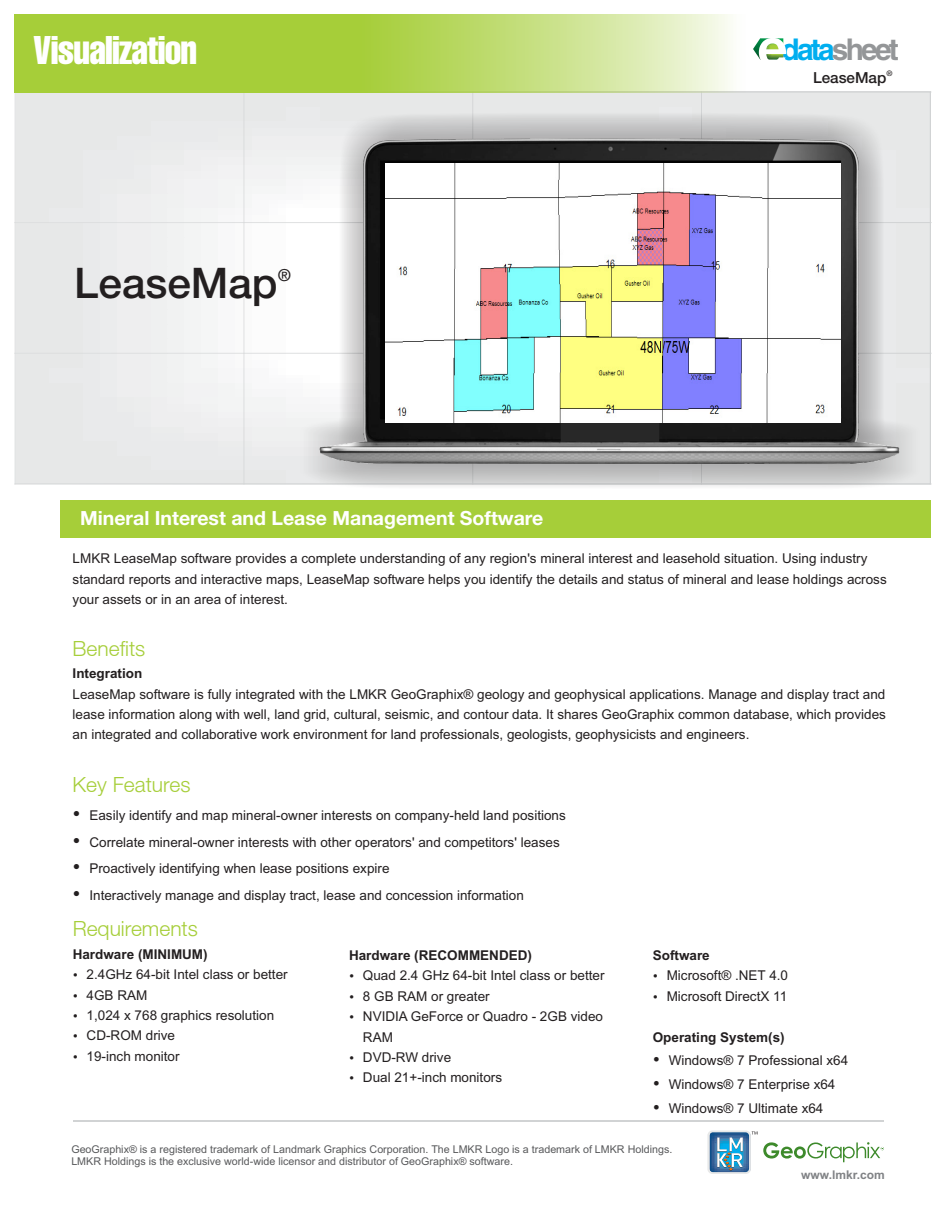
<style>
.page{position:relative;width:945px;height:1215px;background:#fff}
.page>*{position:absolute;margin:0;border:0;box-sizing:border-box;transform-origin:0 0}
.t1{font:500 42.3px "Helvetica Neue LT";color:#231f20}
.t2{font:extra-condensed 39.3px "Helvetica LT";letter-spacing:-.025em;color:#fff}
.t3{font:700 29.85px "Helvetica";letter-spacing:-.095em;color:#949698}
.t4{font:300 21px "Helvetica Neue LT";color:#a6ce39}
.t5{font:700 19.5px "Helvetica Neue LT";color:#fff}
.t6{font:500 16.65px "Helvetica Neue LT";color:#231f20}
.t7{font:500 15.3px "Helvetica Neue LT";color:#231f20}
.t8{font:13.5px/20.4px "Arial";color:#231f20}
.t9{font:700 13.5px "Arial";color:#231f20}
.t10{font:700 12px "Arial";color:#808285}
.t11{font:10.65px/12px "Arial";color:#58595b}
.t12{font:500 7.65px "Helvetica Neue LT";color:#231f20}
.s1{font-family:"Helvetica Neue CE";font-size:52.8px;color:#fff}
.s2{color:#00aeef}
</style>
<div class="page">
<svg style="left:17px;top:94px;width:912px;height:388px"></svg>
<div style="left:60px;top:501px;width:871px;height:37px;background:#a6ce39"></div>
<hr style="left:15px;top:91px;width:1px;height:394px;background:#d1d3d4">
<hr style="left:244px;top:91px;width:1px;height:394px;background:#d1d3d4">
<hr style="left:472px;top:91px;width:1px;height:394px;background:#d1d3d4">
<hr style="left:701px;top:91px;width:1px;height:394px;background:#d1d3d4">
<hr style="left:930px;top:91px;width:1px;height:394px;background:#d1d3d4">
<hr style="left:14px;top:484px;width:918px;height:1px;background:#d1d3d4">
<hr style="left:14px;top:353px;width:918px;height:1px;background:#d1d3d4">
<hr style="left:14px;top:222px;width:918px;height:1px;background:#d1d3d4">
<hr style="left:14px;top:92px;width:918px;height:1px;background:#d1d3d4">
<div style="left:287px;top:111px;width:647px;height:386px;background:#231f20;opacity:.49"></div>
<img style="left:312px;top:136px;width:596px;height:335px">
<svg style="left:14px;top:14px;width:798px;height:79px;background:#bdda71"></svg>
<hr style="left:74px;top:1120px;width:810px;height:2px;background:#d1d3d4">
<svg style="left:763px;top:1142px;width:121px;height:20px"></svg>
<svg style="left:707px;top:1130px;width:50px;height:44px"></svg>
<img style="left:386px;top:163px;width:455px;height:259px">
<h2 class="t2" style="left:34px;top:35px;width:166px">Visualization</h2>
<h1 class="t1" style="left:74px;top:268px;width:205px">LeaseMap</h1>
<p class="t6" style="left:278px;top:269px;width:15px">®</p>
<h3 class="t5" style="left:80px;top:511px;width:465px">Mineral Interest and Lease Management Software</h3>
<h3 class="t3" style="left:757px;top:38px;width:143px"><span class="s1">e</span><span class="s2">data</span>sheet</h3>
<p class="t12" style="left:886px;top:70px;width:8px">®</p>
<p class="t7" style="left:813px;top:72px;width:75px">LeaseMap</p>
<p class="t8" style="left:73px;top:550px;width:816px">LMKR LeaseMap software provides a complete understanding of any region's mineral interest and leasehold situation. Using industry standard reports and interactive maps, LeaseMap software helps you identify the details and status of mineral and lease holdings across your assets or in an area of interest.</p>
<h3 class="t4" style="left:73px;top:641px;width:74px">Benefits</h3>
<p class="t9" style="left:73px;top:668px;width:71px">Integration</p>
<p class="t8" style="left:73px;top:685px;width:815px;text-align:justify">LeaseMap software is fully integrated with the LMKR GeoGraphix® geology and geophysical applications. Manage and display tract and lease information along with well, land grid, cultural, seismic, and contour data. It shares GeoGraphix common database, which provides an integrated and collaborative work environment for land professionals, geologists, geophysicists and engineers.</p>
<h3 class="t4" style="left:73px;top:777px;width:119px">Key Features</h3>
<p class="t8" style="left:89px;top:803px;width:478px;line-height:26.7px">Easily identify and map mineral-owner interests on company-held land positions Correlate mineral-owner interests with other operators' and competitors' leases Proactively identifying when lease positions expire<br>Interactively manage and display tract, lease and concession information</p>
<h3 class="t4" style="left:73px;top:921px;width:127px">Requirements</h3>
<p class="t9" style="left:73px;top:949px;width:137px">Hardware (MINIMUM)</p>
<p class="t8" style="left:87px;top:966px;width:203px">2.4GHz 64-bit Intel class or better<br>4GB RAM<br>1,024 x 768 graphics resolution<br>CD-ROM drive<br>19-inch monitor</p>
<p class="t9" style="left:349px;top:950px;width:185px">Hardware (RECOMMENDED)</p>
<p class="t8" style="left:363px;top:967px;width:243px">Quad 2.4 GHz 64-bit Intel class or better<br>8 GB RAM or greater<br>NVIDIA GeForce or Quadro - 2GB video<br>RAM<br>DVD-RW drive<br>Dual 21+-inch monitors</p>
<p class="t9" style="left:653px;top:950px;width:59px">Software</p>
<p class="t8" style="left:667px;top:967px;width:123px">Microsoft® .NET 4.0<br>Microsoft DirectX 11</p>
<p class="t9" style="left:653px;top:1032px;width:134px">Operating System(s)</p>
<p class="t8" style="left:669px;top:1049px;width:181px;line-height:24px">Windows® 7 Professional x64<br>Windows® 7 Enterprise x64<br>Windows® 7 Ultimate x64</p>
<p class="t11" style="left:71px;top:1144px;width:602px">GeoGraphix® is a registered trademark of Landmark Graphics Corporation. The LMKR Logo is a trademark of LMKR Holdings.<br>LMKR Holdings is the exclusive world-wide licensor and distributor of GeoGraphix® software.</p>
<p class="t10" style="left:801px;top:1170px;width:85px">www.lmkr.com</p>
</div>
